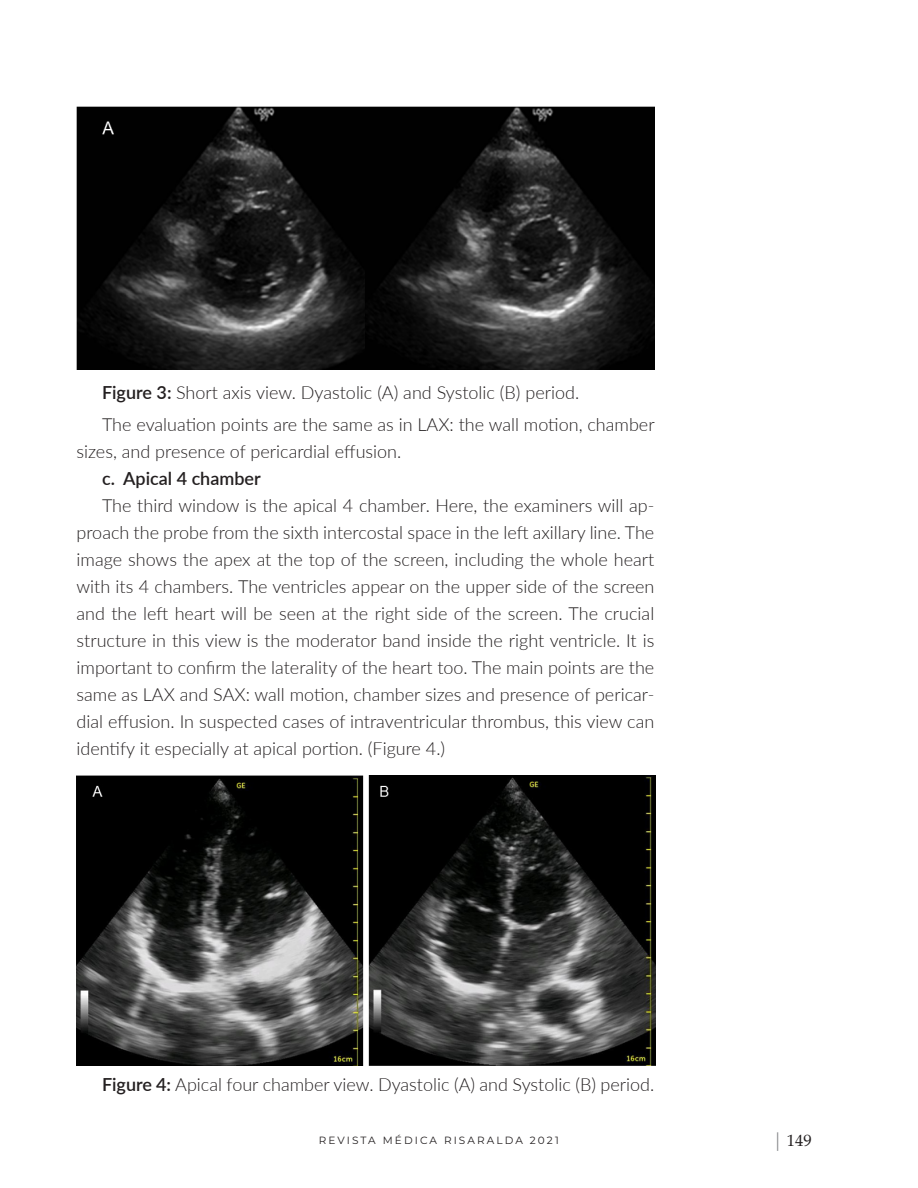
<style>
.page{position:relative;width:918px;height:1188px;background:#fff}
.page>*{position:absolute;margin:0;border:0;box-sizing:border-box;transform-origin:0 0}
.CUERPO_TEXTO{font:300 18px/27px "Lato";color:#231f20}
.CUERPO_TEXTO-2{font:600 18px "Lato";color:#231f20}
.t1{font:16.5px "Palatino Linotype";color:#231f20}
.t2{font:10.5px "Montserrat";letter-spacing:.2em;color:#231f20}
.s1{font-weight:600}
.s2{color:#808285}
</style>
<div class="page">
<img style="left:77px;top:106px;width:577px;height:264px">
<img style="left:77px;top:776px;width:578px;height:290px">
<p class="CUERPO_TEXTO" style="left:102px;top:379px;width:479px"><span class="s1">Figure 3:</span> Short axis view. Dyastolic (A) and Systolic (B) period.</p>
<p class="CUERPO_TEXTO" style="left:77px;top:410px;width:580px;text-indent:26px">The evaluation points are the same as in LAX: the wall motion, chamber sizes, and presence of pericardial effusion.</p>
<p class="CUERPO_TEXTO-2" style="left:102px;top:465px;width:160px">c. Apical 4 chamber</p>
<p class="CUERPO_TEXTO" style="left:77px;top:491px;width:579px;text-align:justify;text-indent:26px">The third window is the apical 4 chamber. Here, the examiners will ap&shy;proach the probe from the sixth intercostal space in the left axillary line. The image shows the apex at the top of the screen, including the whole heart with its 4 chambers. The ventricles appear on the upper side of the screen and the left heart will be seen at the right side of the screen. The crucial structure in this view is the moderator band inside the right ventricle. It is important to confirm the laterality of the heart too. The main points are the same as LAX and SAX: wall motion, chamber sizes and presence of pericar&shy;dial effusion. In suspected cases of intraventricular thrombus, this view can identify it especially at apical portion. (Figure 4.)</p>
<p class="CUERPO_TEXTO" style="left:102px;top:1071px;width:554px"><span class="s1">Figure 4:</span> Apical four chamber view. Dyastolic (A) and Systolic (B) period.</p>
<p class="t2" style="left:319px;top:1133px;width:241px">REVISTA MÉDICA RISARALDA 2021</p>
<p class="t1" style="left:773px;top:1128px;width:40px"><span class="s2">⏐</span> 149</p>
</div>
